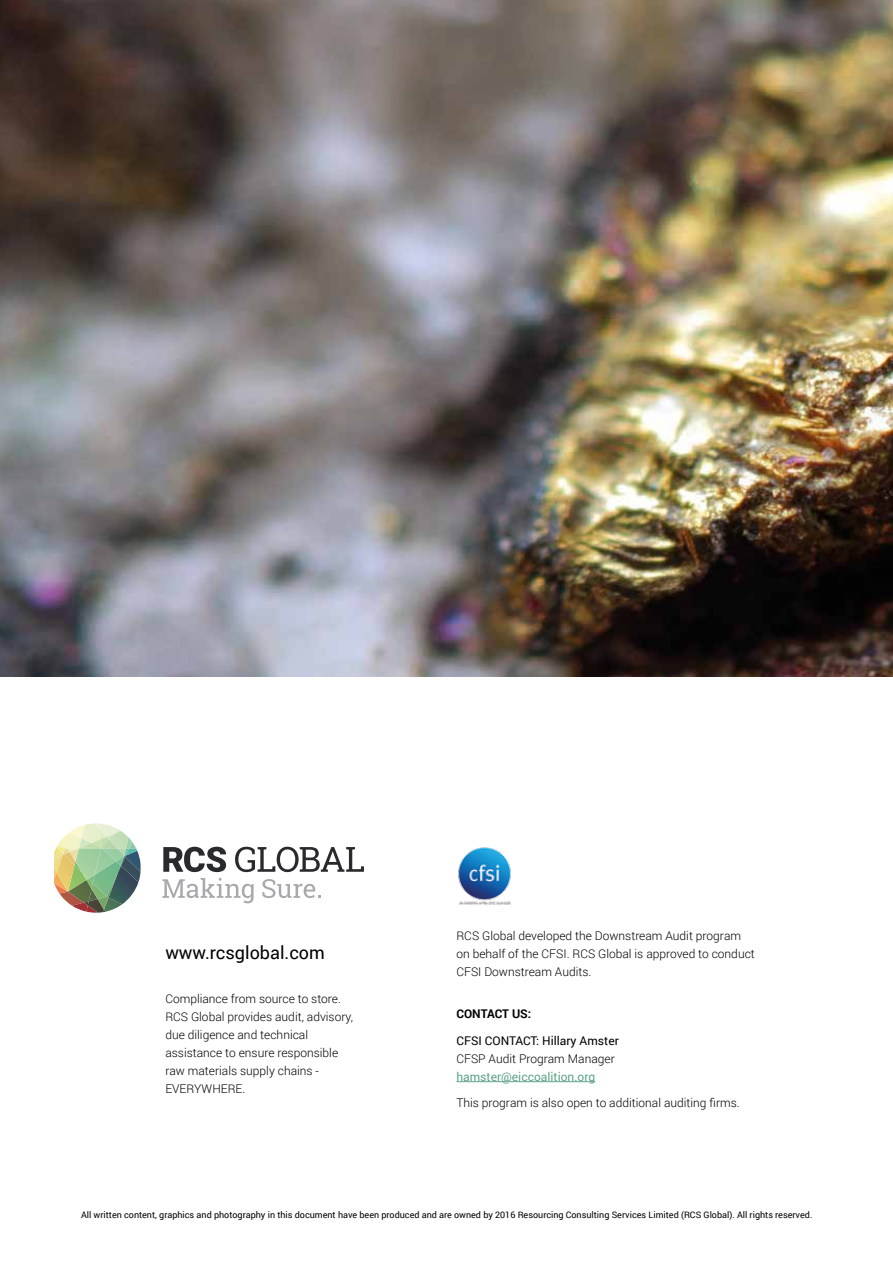
<style>
.page{position:relative;width:893px;height:1263px;background:#fff}
.page>*{position:absolute;margin:0;border:0;box-sizing:border-box;transform-origin:0 0}
.t1{font:18px "Roboto";color:#000}
.t2{font:300 12px/18px "Roboto";color:#000}
.t3{font:12px "Roboto";color:#000}
.t4{font:12px "Roboto";color:#5ea487}
.t5{font:700 12px "Roboto";color:#000}
.t6{font:9px "Roboto";color:#000}
</style>
<div class="page">
<img style="left:54px;top:823px;width:87px;height:90px">
<img style="left:69px;top:825px;width:16px;height:13px">
<svg style="left:163px;top:847px;width:63px;height:25px"></svg>
<svg style="left:235px;top:847px;width:129px;height:25px"></svg>
<svg style="left:162px;top:878px;width:92px;height:25px"></svg>
<svg style="left:262px;top:879px;width:58px;height:19px"></svg>
<hr style="left:456px;top:1081px;width:139px;height:1px;background:#5ea487">
<img style="left:458px;top:847px;width:53px;height:58px">
<img style="left:0;top:0;width:893px;height:676px">
<h1 class="t1" style="left:165px;top:940px;width:161px">www.rcsglobal.com</h1>
<p class="t2" style="left:165px;top:990px;width:189px">Compliance from source to store.<br>RCS Global provides audit, advisory, due diligence and technical assistance to ensure responsible raw materials supply chains -<br>EVERYWHERE.</p>
<p class="t2" style="left:456px;top:926px;width:300px">RCS Global developed the Downstream Audit program on behalf of the CFSI. RCS Global is approved to conduct<br>CFSI Downstream Audits.</p>
<p class="t5" style="left:456px;top:1005px;width:76px">CONTACT US:</p>
<p class="t3" style="left:456px;top:1032px;width:164px">CFSI CONTACT: Hillary Amster</p>
<p class="t2" style="left:456px;top:1049px;width:160px">CFSP Audit Program Manager</p>
<p class="t4" style="left:456px;top:1068px;width:140px">hamster@eiccoalition.org</p>
<p class="t2" style="left:456px;top:1094px;width:285px">This program is also open to additional auditing firms.</p>
<p class="t6" style="left:81px;top:1209px;width:733px">All written content, graphics and photography in this document have been produced and are owned by 2016 Resourcing Consulting Services Limited (RCS Global). All rights reserved.</p>
</div>
